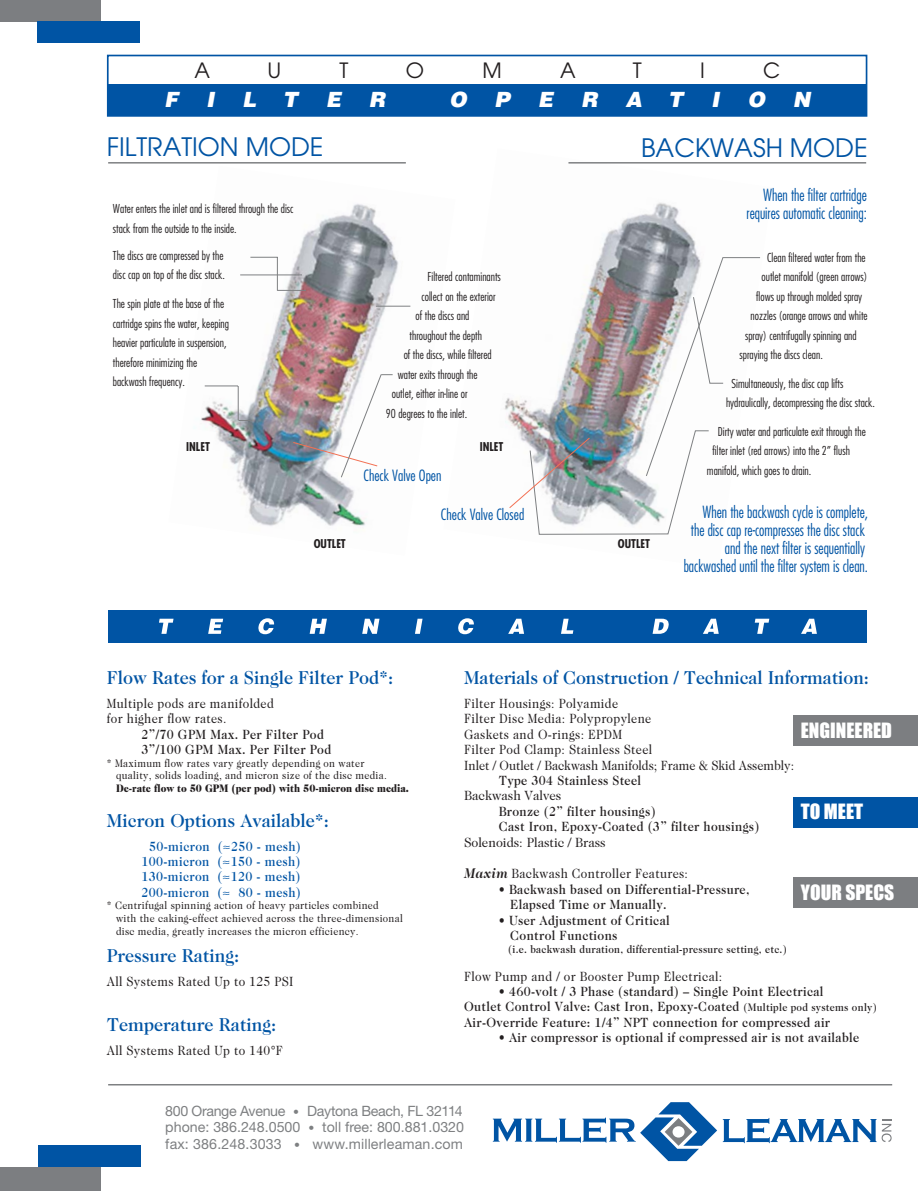
<style>
.page{position:relative;width:918px;height:1191px;background:#fff}
.page>*{position:absolute;margin:0;border:0;box-sizing:border-box;transform-origin:0 0}
.t1{font:25.35px "Avant Garde";color:#0054a4}
.t2{font:italic 900 21px "Helvetica";color:#fff}
.t3{font:21px "Avant Garde";color:#231f20}
.t4{font:19.5px "Impact";color:#fff}
.t5{font:500 18.9px "Caslon Two Twenty Four";color:#0054a4;scale:.95 1}
.t6{font:500 18.9px "Caslon Two Twenty Four";color:#0054a4;scale:.94 1}
.t7{font:300 condensed 16.35px/18px "Futura";color:#0054a4;text-align:right;scale:.92 1}
.t8{font:300 condensed 15.15px "Futura";color:#0054a4}
.t9{font:14.25px/16.5px "Helvetica Neue";letter-spacing:.01em;color:#7e8082;text-align:justify}
.t10{font:500 13.5px/15.5px "Caslon Two Twenty Four";letter-spacing:.03em;color:#231f20;scale:.9 1}
.t11{font:13.5px/15.5px "Caslon Two Twenty Four";letter-spacing:.03em;color:#231f20;scale:.9 1}
.t12{font:500 13.5px/15.5px "Caslon Two Twenty Four";letter-spacing:.03em;color:#0054a4;text-align:center;scale:.9 1}
.t13{font:13.5px "Caslon Two Twenty Four";color:#231f20;scale:.95 1}
.t14{font:300 condensed 12px/19.5px "Futura";color:#231f20}
.t15{font:700 condensed 11.85px "Futura";color:#231f20}
.t16{font:11.1px/12.6px "Caslon Two Twenty Four";letter-spacing:.03em;color:#231f20;scale:.9 1}
.t17{font:500 11.1px "Caslon Two Twenty Four";letter-spacing:.03em;color:#231f20;scale:.9 1}
.t18{font:900 11.1px "Caslon Two Twenty Four";color:#231f20;scale:.9 1}
.s1{font-weight:700;font-style:italic;font-size:14.25px}
.s2{font-size:11.1px}
.s3{font-size:11.85px}
</style>
<div class="page">
<img style="left:201px;top:203px;width:194px;height:323px">
<img style="left:599px;top:202px;width:100px;height:55px">
<hr style="left:277px;top:257px;width:1px;height:34px;background:#7e8082">
<svg style="left:250px;top:257px;width:27px;height:1px"></svg>
<hr style="left:205px;top:385px;width:33px;height:1px;background:#7e8082">
<svg style="left:277px;top:290px;width:29px;height:1px"></svg>
<hr style="left:238px;top:386px;width:1px;height:34px;background:#7e8082">
<svg style="left:238px;top:420px;width:14px;height:1px"></svg>
<hr style="left:240px;top:274px;width:62px;height:1px;background:#7e8082">
<svg style="left:292px;top:441px;width:48px;height:26px"></svg>
<svg style="left:340px;top:257px;width:189px;height:221px"></svg>
<img style="left:529px;top:257px;width:231px;height:278px">
<img style="left:508px;top:437px;width:82px;height:72px">
<div style="left:108px;top:610px;width:758px;height:33px;background:#0054a4"></div>
<div style="left:107px;top:55px;width:760px;height:62px;border:2px solid #0054a4"></div>
<div style="left:108px;top:84px;width:758px;height:32px;background:#0054a4"></div>
<div style="left:0;top:0;width:101px;height:22px;background:#7c7e81"></div>
<div style="left:38px;top:22px;width:102px;height:21px;background:#0054a4"></div>
<div style="left:0;top:1166px;width:101px;height:25px;background:#7c7e81"></div>
<div style="left:38px;top:1145px;width:102px;height:21px;background:#0054a4"></div>
<hr style="left:108px;top:162px;width:298px;height:2px;background:#7e8082">
<hr style="left:568px;top:162px;width:298px;height:2px;background:#7e8082">
<svg style="left:159px;top:618px;width:14px;height:16px"></svg>
<svg style="left:208px;top:618px;width:15px;height:16px"></svg>
<svg style="left:258px;top:618px;width:16px;height:16px"></svg>
<svg style="left:309px;top:618px;width:18px;height:16px"></svg>
<svg style="left:362px;top:618px;width:17px;height:16px"></svg>
<svg style="left:415px;top:618px;width:7px;height:16px"></svg>
<svg style="left:458px;top:618px;width:16px;height:16px"></svg>
<svg style="left:508px;top:618px;width:16px;height:16px"></svg>
<svg style="left:561px;top:618px;width:12px;height:16px"></svg>
<svg style="left:652px;top:618px;width:17px;height:16px"></svg>
<svg style="left:703px;top:618px;width:15px;height:16px"></svg>
<svg style="left:754px;top:618px;width:15px;height:16px"></svg>
<svg style="left:801px;top:618px;width:15px;height:16px"></svg>
<hr style="left:108px;top:1084px;width:784px;height:1px;background:#7e8082">
<svg style="left:492px;top:1102px;width:399px;height:59px"></svg>
<div style="left:793px;top:877px;width:124px;height:31px;background:#7c7e81"></div>
<div style="left:793px;top:797px;width:124px;height:30px;background:#0054a4"></div>
<div style="left:793px;top:715px;width:124px;height:31px;background:#7c7e81"></div>
<h2 class="t3" style="left:194px;top:63px;width:17px">A</h2>
<h2 class="t3" style="left:267px;top:63px;width:15px">U</h2>
<h2 class="t3" style="left:339px;top:63px;width:10px">T</h2>
<h2 class="t3" style="left:406px;top:63px;width:20px">O</h2>
<h2 class="t3" style="left:482px;top:63px;width:21px">M</h2>
<h2 class="t3" style="left:560px;top:63px;width:17px">A</h2>
<h2 class="t3" style="left:632px;top:63px;width:10px">T</h2>
<h2 class="t3" style="left:700px;top:63px;width:6px">I</h2>
<h2 class="t3" style="left:763px;top:63px;width:19px">C</h2>
<h2 class="t2" style="left:164px;top:92px;width:226px">FILTER</h2>
<h2 class="t2" style="left:449px;top:92px;width:366px">OPERATION</h2>
<h1 class="t1" style="left:107px;top:137px;width:218px">FILTRATION MODE</h1>
<h1 class="t1" style="left:641px;top:138px;width:228px">BACKWASH MODE</h1>
<h3 class="t7" style="left:746px;top:187px;width:132px">When the filter cartridge requires automatic cleaning:</h3>
<p class="t14" style="left:113px;top:199px;width:182px">Water enters the inlet and is filtered through the disc stack from the outside to the inside.</p>
<p class="t14" style="left:113px;top:246px;width:113px">The discs are compressed by the disc cap on top of the disc stack.</p>
<p class="t14" style="left:113px;top:295px;width:118px">The spin plate at the base of the cartridge spins the water, keeping heavier particulate in suspension, therefore minimizing the backwash frequency.</p>
<p class="t14" style="left:767px;top:248px;width:100px">Clean filtered water from the</p>
<p class="t14" style="left:761px;top:268px;width:107px">outlet manifold (green arrows)</p>
<p class="t14" style="left:756px;top:287px;width:108px">flows up through molded spray</p>
<p class="t14" style="left:750px;top:307px;width:119px">nozzles (orange arrows and white</p>
<p class="t14" style="left:745px;top:326px;width:113px">spray) centrifugally spinning and</p>
<p class="t14" style="left:739px;top:346px;width:85px">spraying the discs clean.</p>
<p class="t14" style="left:726px;top:374px;width:150px;text-indent:5px">Simultaneously, the disc cap lifts hydraulically, decompressing the disc stack.</p>
<p class="t14" style="left:718px;top:422px;width:149px">Dirty water and particulate exit through the</p>
<p class="t14" style="left:712px;top:442px;width:139px">filter inlet (red arrows) into the 2” flush</p>
<p class="t14" style="left:707px;top:461px;width:106px">manifold, which goes to drain.</p>
<p class="t14" style="left:427px;top:268px;width:75px">Filtered contaminants</p>
<p class="t14" style="left:421px;top:287px;width:76px">collect on the exterior</p>
<p class="t14" style="left:415px;top:307px;width:55px">of the discs and</p>
<p class="t14" style="left:409px;top:326px;width:74px">throughout the depth</p>
<p class="t14" style="left:403px;top:346px;width:89px">of the discs, while filtered</p>
<p class="t14" style="left:398px;top:365px;width:81px">water exits through the</p>
<p class="t14" style="left:392px;top:385px;width:77px">outlet, either in-line or</p>
<p class="t14" style="left:386px;top:404px;width:83px">90 degrees to the inlet.</p>
<p class="t15" style="left:186px;top:441px;width:25px">INLET</p>
<p class="t15" style="left:479px;top:442px;width:25px">INLET</p>
<p class="t8" style="left:363px;top:468px;width:79px">Check Valve Open</p>
<p class="t8" style="left:441px;top:508px;width:85px">Check Valve Closed</p>
<p class="t15" style="left:314px;top:539px;width:34px">OUTLET</p>
<p class="t15" style="left:617px;top:539px;width:34px">OUTLET</p>
<h3 class="t7" style="left:683px;top:504px;width:202px">When the backwash cycle is complete,<br>the disc cap re-compresses the disc stack and the next filter is sequentially backwashed until the filter system is clean.</h3>
<h3 class="t5" style="left:107px;top:670px;width:303px">Flow Rates for a Single Filter Pod*:</h3>
<p class="t11" style="left:107px;top:696px;width:187px">Multiple pods are manifolded for higher flow rates.</p>
<p class="t10" style="left:141px;top:727px;width:212px">2”/70 GPM Max. Per Filter Pod<br>3”/100 GPM Max. Per Filter Pod</p>
<p class="t16" style="left:116px;top:757px;width:302px;text-indent:-9px">* Maximum flow rates vary greatly depending on water quality, solids loading, and micron size of the disc media.</p>
<p class="t18" style="left:116px;top:784px;width:327px">De-rate flow to 50 GPM (per pod) with 50-micron disc media.</p>
<h3 class="t5" style="left:107px;top:813px;width:235px">Micron Options Available*:</h3>
<p class="t12" style="left:141px;top:839px;width:179px">50-micron (≈250 - mesh)<br>100-micron (≈150 - mesh)<br>130-micron (≈120 - mesh)<br>200-micron (≈ 80 - mesh)</p>
<p class="t16" style="left:116px;top:900px;width:320px;text-indent:-9px">* Centrifugal spinning action of heavy particles combined<br>with the caking-effect achieved across the three-dimensional disc media, greatly increases the micron efficiency.</p>
<h3 class="t5" style="left:107px;top:948px;width:141px">Pressure Rating:</h3>
<p class="t11" style="left:107px;top:974px;width:209px">All Systems Rated Up to 125 PSI</p>
<h3 class="t5" style="left:107px;top:1017px;width:180px">Temperature Rating:</h3>
<p class="t11" style="left:107px;top:1043px;width:197px">All Systems Rated Up to 140°F</p>
<h3 class="t6" style="left:464px;top:670px;width:432px">Materials of Construction / Technical Information:</h3>
<p class="t11" style="left:464px;top:696px;width:368px">Filter Housings: Polyamide<br>Filter Disc Media: Polypropylene<br>Gaskets and O-rings: EPDM<br>Filter Pod Clamp: Stainless Steel<br>Inlet / Outlet / Backwash Manifolds; Frame &amp; Skid Assembly:</p>
<p class="t10" style="left:498px;top:773px;width:160px">Type 304 Stainless Steel</p>
<p class="t13" style="left:464px;top:790px;width:104px">Backwash Valves</p>
<p class="t10" style="left:498px;top:804px;width:291px">Bronze (2” filter housings)<br>Cast Iron, Epoxy-Coated (3” filter housings)</p>
<p class="t13" style="left:464px;top:837px;width:150px">Solenoids: Plastic / Brass</p>
<p class="t11" style="left:464px;top:867px;width:250px"><span class="s1">Maxim</span> Backwash Controller Features:</p>
<p class="t10" style="left:510px;top:882px;width:267px;text-indent:-12px">• Backwash based on Differential-Pressure,<br>Elapsed Time or Manually.</p>
<p class="t10" style="left:510px;top:913px;width:179px;text-indent:-12px">• User Adjustment of Critical<br>Control Functions</p>
<p class="t17" style="left:508px;top:944px;width:311px">(i.e. backwash duration, differential-pressure setting, etc.)</p>
<p class="t11" style="left:464px;top:969px;width:288px">Flow Pump and / or Booster Pump Electrical:</p>
<p class="t10" style="left:464px;top:984px;width:460px;text-indent:35px">• 460-volt / 3 Phase (standard) – Single Point Electrical<br>Outlet Control Valve: Cast Iron, Epoxy-Coated <span class="s2">(Multiple pod systems only)<br></span>Air-Override Feature: 1/4” NPT connection for compressed air</p>
<p class="t10" style="left:498px;top:1030px;width:402px">• Air compressor is optional if compressed air is not available</p>
<h3 class="t4" style="left:800px;top:724px;width:93px">ENGINEERED</h3>
<h3 class="t4" style="left:800px;top:805px;width:64px">TO MEET</h3>
<h3 class="t4" style="left:800px;top:886px;width:95px">YOUR SPECS</h3>
<p class="t9" style="left:165px;top:1103px;width:300px">800 Orange Avenue <span class="s3">•</span> Daytona Beach, FL 32114 phone: 386.248.0500 <span class="s3">•</span> toll free: 800.881.0320 fax: 386.248.3033 <span class="s3">•</span> www.millerleaman.com</p>
</div>
